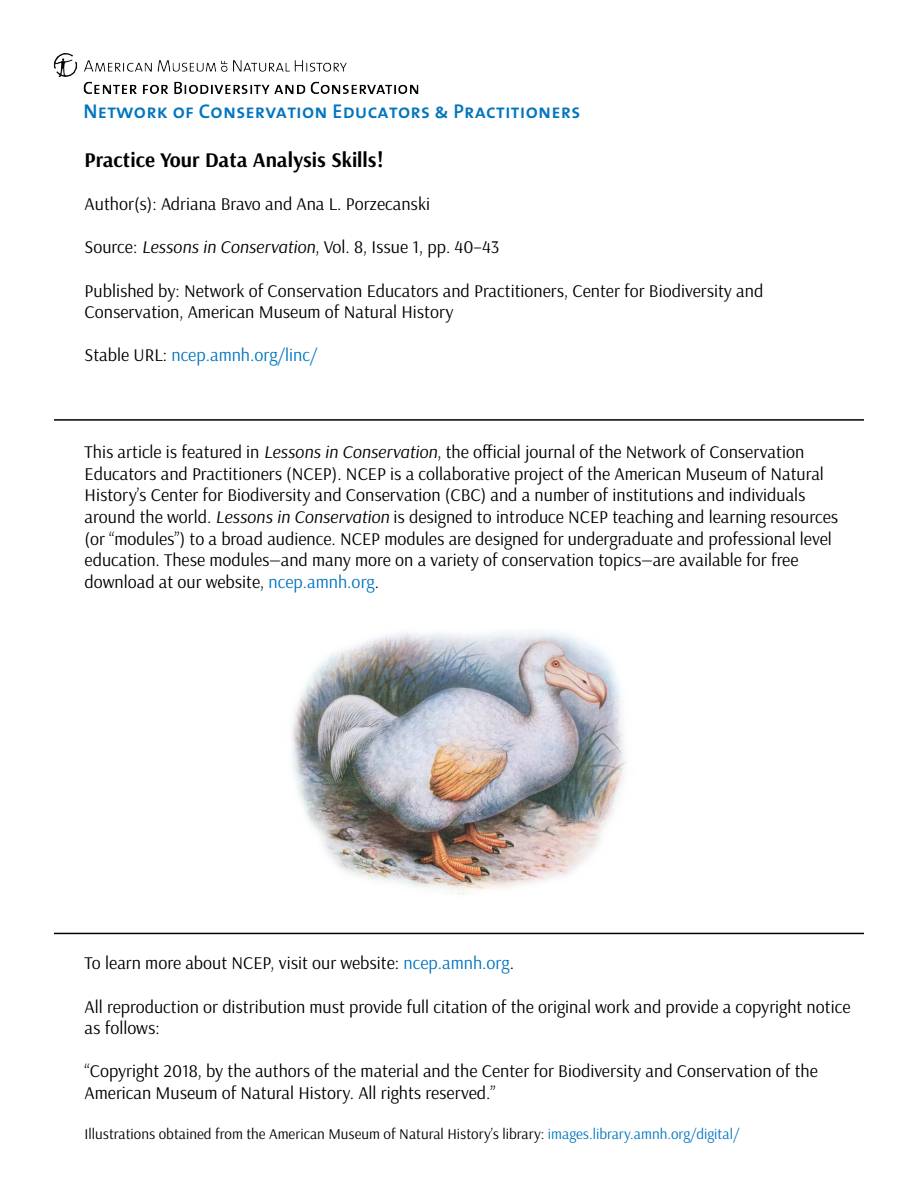
<style>
.page{position:relative;width:918px;height:1188px;background:#fff}
.page>*{position:absolute;margin:0;border:0;box-sizing:border-box;transform-origin:0 0}
.t1{font:700 21px "Arsenal";color:#000}
.t2{font:19.95px "The Sans Semi Bold Caps";letter-spacing:.01em;color:#0075be}
.t3{font:18px/21.6px "Arsenal";color:#000}
.t4{font:18px "Arsenal";color:#0075bf}
.t5{font:15px "Arsenal";color:#000}
.s1{font-style:italic}
.s2{color:#000}
.s3{color:#0075bf}
</style>
<div class="page">
<img style="left:54px;top:54px;width:365px;height:40px">
<hr style="left:54px;top:419px;width:810px;height:2px;background:#000">
<hr style="left:54px;top:933px;width:810px;height:1px;background:#000">
<img style="left:291px;top:631px;width:335px;height:264px">
<p class="t2" style="left:84px;top:95px;width:498px">Network of Conservation Educators &amp; Practitioners</p>
<p class="t1" style="left:85px;top:147px;width:301px">Practice Your Data Analysis Skills!</p>
<p class="t3" style="left:85px;top:193px;width:347px">Author(s): Adriana Bravo and Ana L. Porzecanski</p>
<p class="t3" style="left:85px;top:237px;width:416px">Source: <span class="s1">Lessons in Conservation</span>, Vol. 8, Issue 1, pp. 40–43</p>
<p class="t3" style="left:85px;top:280px;width:680px">Published by: Network of Conservation Educators and Practitioners, Center for Biodiversity and<br>Conservation, American Museum of Natural History</p>
<p class="t4" style="left:85px;top:344px;width:234px"><span class="s2">Stable URL:</span> ncep.amnh.org/linc/</p>
<p class="t3" style="left:85px;top:441px;width:755px">This article is featured in <span class="s1">Lessons in Conservation</span>, the official journal of the Network of Conservation Educators and Practitioners (NCEP). NCEP is a collaborative project of the American Museum of Natural History’s Center for Biodiversity and Conservation (CBC) and a number of institutions and individuals around the world. <span class="s1">Lessons in Conservation</span> is designed to introduce NCEP teaching and learning resources (or “modules”) to a broad audience. NCEP modules are designed for undergraduate and professional level education. These modules—and many more on a variety of conservation topics—are available for free download at our website, <span class="s3">ncep.amnh.org</span>.</p>
<p class="t3" style="left:85px;top:953px;width:431px">To learn more about NCEP, visit our website: <span class="s3">ncep.amnh.org</span>.</p>
<p class="t3" style="left:85px;top:996px;width:767px">All reproduction or distribution must provide full citation of the original work and provide a copyright notice as follows:</p>
<p class="t3" style="left:85px;top:1061px;width:735px">“Copyright 2018, by the authors of the material and the Center for Biodiversity and Conservation of the<br>American Museum of Natural History. All rights reserved.”</p>
<p class="t5" style="left:85px;top:1124px;width:656px">Illustrations obtained from the American Museum of Natural History’s library: <span class="s3">images.library.amnh.org/digital/</span></p>
</div>
